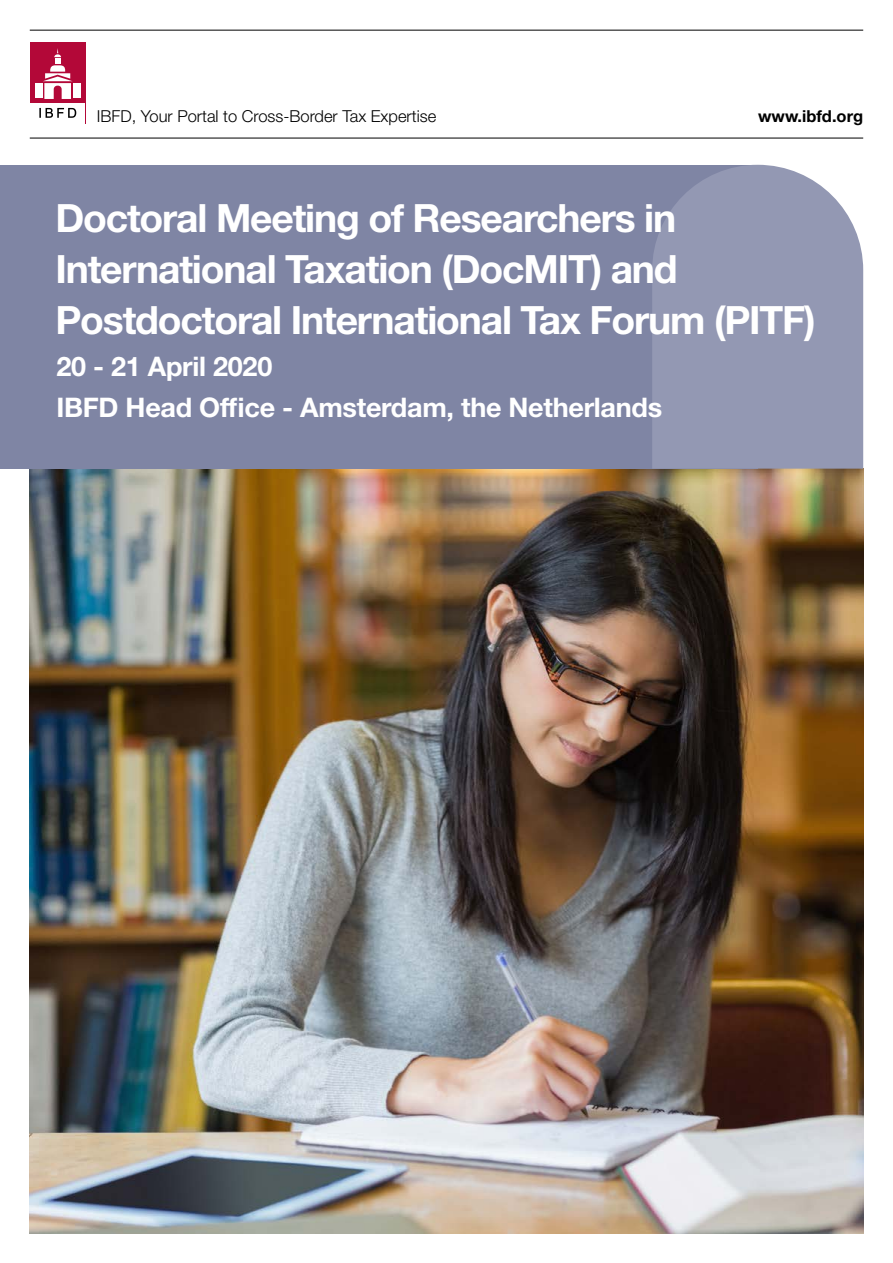
<style>
.page{position:relative;width:893px;height:1263px;background:#fff}
.page>*{position:absolute;margin:0;border:0;box-sizing:border-box;transform-origin:0 0}
.t1{font:700 39px/51px "Helvetica Neue LT Pro";letter-spacing:-.03em;color:#fff}
.t2{font:700 27px/40.5px "Helvetica Neue LT Pro";letter-spacing:-.01em;color:#fff}
.t3{font:300 16.5px "Helvetica Neue LT Pro";color:#000}
.t4{font:700 16.5px "Helvetica Neue LT Pro";color:#000}
.t5{font:300 14.25px "Helvetica Neue LT Pro";letter-spacing:.045em;color:#000}
</style>
<div class="page">
<hr style="left:30px;top:30px;width:833px;height:1px;background:#000">
<hr style="left:30px;top:138px;width:833px;height:1px;background:#000">
<div style="left:30px;top:42px;width:56px;height:82px;background:#b30838"></div>
<div style="left:30px;top:103px;width:55px;height:20px;background:#fff"></div>
<div style="left:35px;top:83px;width:8px;height:15px;background:#fff"></div>
<div style="left:73px;top:83px;width:8px;height:15px;background:#fff"></div>
<svg style="left:43px;top:48px;width:30px;height:51px"></svg>
<svg style="left:39px;top:108px;width:37px;height:10px"></svg>
<img style="left:30px;top:469px;width:833px;height:764px">
<div style="left:0;top:165px;width:758px;height:304px;background:#7f85a4"></div>
<svg style="left:652px;top:165px;width:211px;height:304px;background:#969bb5"></svg>
<p class="t5" style="left:98px;top:104px;width:326px">IBFD, Your Portal to Cross-Border Tax Expertise</p>
<p class="t4" style="left:758px;top:106px;width:107px">www.ibfd.org</p>
<p class="t3" style="left:97px;top:106px;width:341px">IBFD, Your Portal to Cross-Border Tax Expertise</p>
<p class="t1" style="left:55px;top:191px;width:762px">Doctoral Meeting of Researchers in<br>International Taxation (DocMIT) and<br>Postdoctoral International Tax Forum (PITF)</p>
<p class="t2" style="left:56px;top:345px;width:607px">20 - 21 April 2020<br>IBFD Head Office - Amsterdam, the Netherlands</p>
</div>
